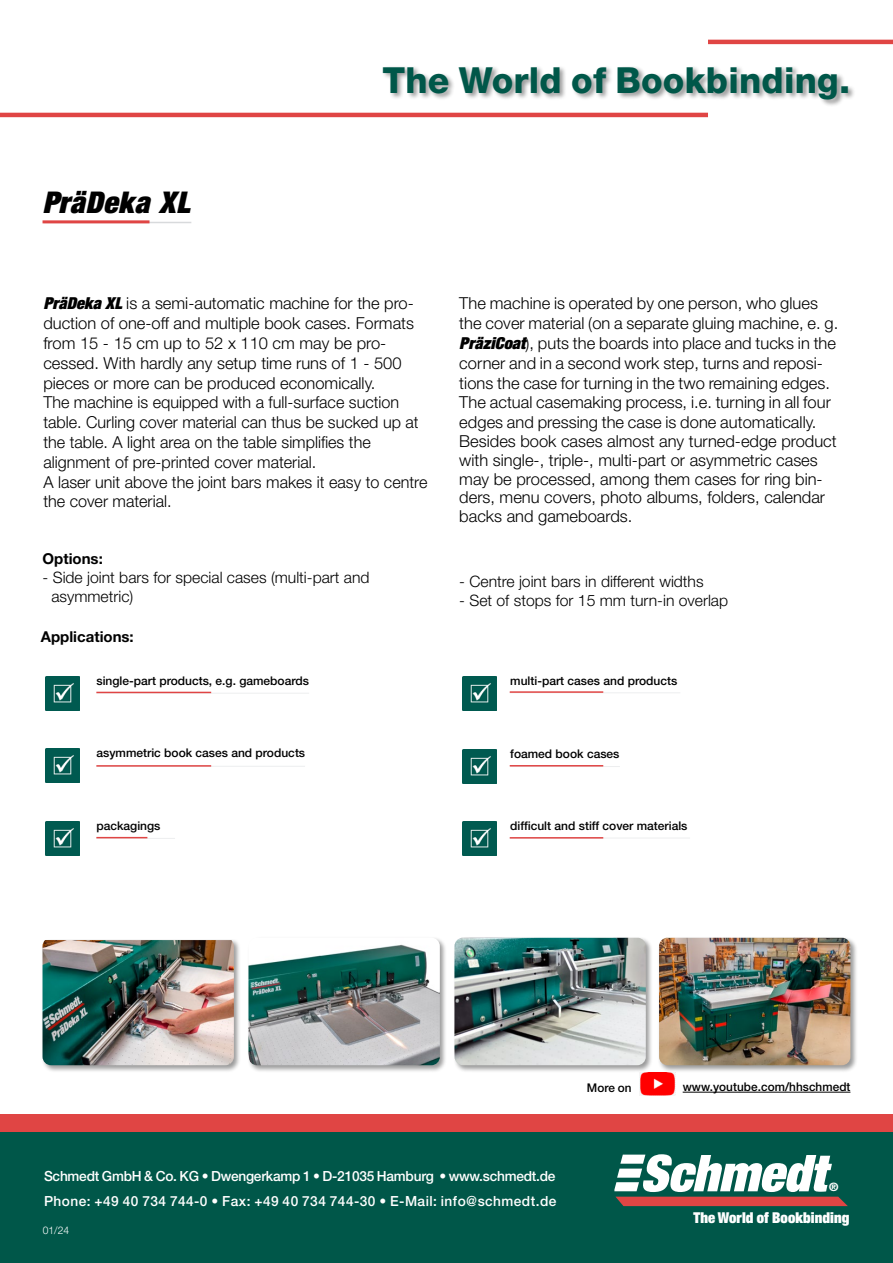
<style>
.page{position:relative;width:893px;height:1263px;background:#fff}
.page>*{position:absolute;margin:0;border:0;box-sizing:border-box;transform-origin:0 0}
.t1{font:800 36px "Helvetica Neue LT Std";letter-spacing:.005em;color:#005749}
.t2{font:italic 900 condensed 30px "Helvetica Neue LT Std";letter-spacing:.02em;color:#000}
.t3{font:300 16.5px/19.4px "Helvetica Neue LT Std";color:#000}
.t4{font:300 15.75px/18.8px "Helvetica Neue LT Std";color:#000}
.t5{font:900 condensed 15px "Helvetica Neue LT Std";letter-spacing:.005em;color:#fefefe}
.t6{font:700 15px "Helvetica Neue LT Std";color:#000}
.t7{font:500 13.95px/25px "Helvetica Neue LT Std";letter-spacing:-.015em;color:#fff}
.t8{font:500 12px "Helvetica Neue LT Std";color:#000}
.t9{font:800 11.55px "Helvetica Neue LT Std";color:#fff}
.t10{font:300 10.5px "Helvetica Neue LT Std";color:#fff}
.s1{font-weight:900;font-style:italic;font-stretch:condensed}
</style>
<div class="page">
<div style="left:0;top:1131px;width:893px;height:132px;background:#005749"></div>
<div style="left:0;top:1114px;width:893px;height:17px;background:#e04544"></div>
<div style="left:382px;top:65px;width:474px;height:42px;background:#000;opacity:.4"></div>
<hr style="left:708px;top:40px;width:185px;height:4px;background:#e04544">
<hr style="left:0;top:113px;width:708px;height:4px;background:#e04544">
<hr style="left:44px;top:222px;width:147px;height:1px;background:#d8dadc">
<hr style="left:43px;top:220px;width:107px;height:3px;background:#e04544">
<img style="left:45px;top:676px;width:34px;height:34px">
<img style="left:45px;top:749px;width:34px;height:34px">
<img style="left:45px;top:821px;width:34px;height:34px">
<img style="left:462px;top:676px;width:34px;height:34px">
<img style="left:462px;top:749px;width:34px;height:34px">
<img style="left:462px;top:821px;width:34px;height:34px">
<svg style="left:614px;top:1154px;width:234px;height:52px"></svg>
<hr style="left:683px;top:1092px;width:167px;height:1px;background:#000">
<img style="left:640px;top:1072px;width:35px;height:24px">
<div style="left:41px;top:939px;width:200px;height:133px;background:#000;opacity:.4"></div>
<img style="left:43px;top:940px;width:191px;height:125px">
<div style="left:247px;top:936px;width:200px;height:136px;background:#000;opacity:.4"></div>
<img style="left:248px;top:938px;width:192px;height:127px">
<div style="left:453px;top:936px;width:200px;height:136px;background:#000;opacity:.4"></div>
<img style="left:454px;top:938px;width:192px;height:127px">
<div style="left:657px;top:936px;width:201px;height:136px;background:#000;opacity:.4"></div>
<img style="left:659px;top:938px;width:191px;height:127px">
<hr style="left:510px;top:838px;width:180px;height:1px;background:#edeeef">
<hr style="left:510px;top:766px;width:110px;height:1px;background:#edeeef">
<hr style="left:510px;top:692px;width:170px;height:1px;background:#edeeef">
<hr style="left:96px;top:693px;width:213px;height:1px;background:#edeeef">
<hr style="left:96px;top:692px;width:115px;height:1px;background:#e04544">
<hr style="left:510px;top:691px;width:93px;height:2px;background:#e04544">
<hr style="left:510px;top:765px;width:93px;height:1px;background:#e04544">
<hr style="left:510px;top:837px;width:93px;height:1px;background:#e04544">
<hr style="left:96px;top:766px;width:209px;height:1px;background:#edeeef">
<hr style="left:96px;top:838px;width:79px;height:1px;background:#edeeef">
<hr style="left:96px;top:765px;width:115px;height:2px;background:#e04544">
<hr style="left:96px;top:837px;width:51px;height:1px;background:#e04544">
<h2 class="t2" style="left:43px;top:183px;width:149px">PräDeka XL</h2>
<h1 class="t1" style="left:382px;top:59px;width:469px">The World of Bookbinding.</h1>
<p class="t3" style="left:43px;top:293px;width:385px;line-height:19.8px"><span class="s1">PräDeka XL</span> is a semi-automatic machine for the pro&shy;duction of one-off and multiple book cases. Formats from 15 - 15 cm up to 52 x 110 cm may be pro&shy;cessed. With hardly any setup time runs of 1 - 500 pieces or more can be produced economically.<br>The machine is equipped with a full-surface suction table. Curling cover material can thus be sucked up at the table. A light area on the table simplifies the alignment of pre-printed cover material.<br>A laser unit above the joint bars makes it easy to centre the cover material.</p>
<p class="t3" style="left:459px;top:294px;width:380px">The machine is operated by one person, who glues the cover material (on a separate gluing machine, e. g.<br><span class="s1">PräziCoat</span>), puts the boards into place and tucks in the corner and in a second work step, turns and reposi&shy;tions the case for turning in the two remaining edges.<br>The actual casemaking process, i.e. turning in all four edges and pressing the case is done automatically.<br>Besides book cases almost any turned-edge product with single-, triple-, multi-part or asymmetric cases may be processed, among them cases for ring bin&shy;ders, menu covers, photo albums, folders, calendar backs and gameboards.</p>
<p class="t6" style="left:43px;top:550px;width:62px">Options:</p>
<p class="t4" style="left:51px;top:568px;width:320px;text-indent:-9px">- Side joint bars for special cases (multi-part and asymmetric)</p>
<p class="t4" style="left:459px;top:572px;width:246px">- Centre joint bars in different widths</p>
<p class="t4" style="left:459px;top:591px;width:270px">- Set of stops for 15 mm turn-in overlap</p>
<p class="t6" style="left:41px;top:627px;width:94px">Applications:</p>
<p class="t8" style="left:96px;top:673px;width:214px">single-part products, e.g. gameboards</p>
<p class="t8" style="left:510px;top:673px;width:168px">multi-part cases and products</p>
<p class="t8" style="left:96px;top:746px;width:210px">asymmetric book cases and products</p>
<p class="t8" style="left:510px;top:746px;width:111px">foamed book cases</p>
<p class="t8" style="left:96px;top:818px;width:66px">packagings</p>
<p class="t8" style="left:510px;top:819px;width:179px">difficult and stiff cover materials</p>
<p class="t8" style="left:587px;top:1080px;width:46px">More on</p>
<p class="t8" style="left:683px;top:1079px;width:169px">www.youtube.com/hhschmedt</p>
<p class="t7" style="left:44px;top:1163px;width:514px">Schmedt GmbH &amp; Co. KG • Dwengerkamp 1 • D-21035 Hamburg • www.schmedt.de<br>Phone: +49 40 734 744-0 • Fax: +49 40 734 744-30 • E-Mail: info@schmedt.de</p>
<p class="t10" style="left:43px;top:1224px;width:28px">01/24</p>
<p class="t9" style="left:829px;top:1180px;width:11px">®</p>
<p class="t5" style="left:693px;top:1208px;width:157px">The World of Bookbinding</p>
</div>
